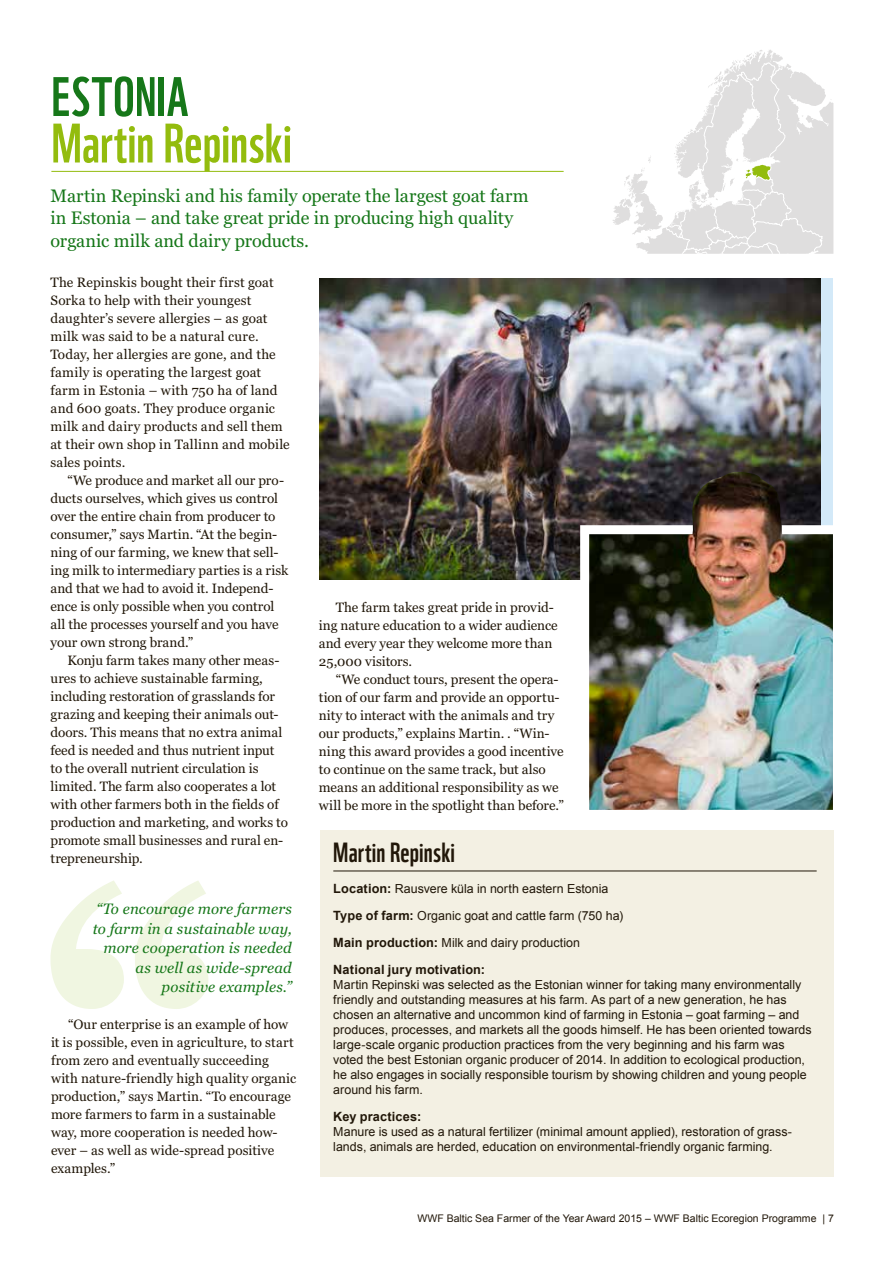
<style>
.page{position:relative;width:893px;height:1263px;background:#fff}
.page>*{position:absolute;margin:0;border:0;box-sizing:border-box;transform-origin:0 0}
.t1{font:54px "WWF";letter-spacing:.005em;color:#93bc0e}
.t2{font:54px "WWF";letter-spacing:.015em;color:#167719}
.t3{font:27px "WWF";letter-spacing:.01em;color:#211709}
.t4{font:18px/22.5px "Georgia";color:#167719}
.t5{font:italic 15px/19.5px "Georgia";letter-spacing:.005em;color:#167719;text-align:right}
.t6{font:13.5px/18px "Georgia";color:#211709}
.t7{font:700 12.75px "Arial";letter-spacing:.01em;color:#211709}
.t8{font:12.45px/15px "Arial";color:#211709}
.t9{font:10.5px "Arial";color:#211709}
.s1{font-weight:700;font-size:12.75px}
</style>
<div class="page">
<svg style="left:50px;top:880px;width:158px;height:129px"></svg>
<div style="left:321px;top:830px;width:513px;height:346px;background:#f3f0e3"></div>
<hr style="left:333px;top:870px;width:484px;height:1px;background:#211709">
<hr style="left:51px;top:171px;width:513px;height:1px;background:#93bc0e">
<div style="left:320px;top:279px;width:513px;height:301px;background:#d3e9f8"></div>
<img style="left:320px;top:279px;width:500px;height:301px">
<img style="left:576px;top:521px;width:257px;height:289px">
<svg style="left:612px;top:50px;width:221px;height:204px"></svg>
<img style="left:682px;top:472px;width:103px;height:160px">
<h1 class="t2" style="left:51px;top:54px;width:139px">ESTONIA</h1>
<h1 class="t1" style="left:51px;top:101px;width:242px">Martin Repinski</h1>
<h3 class="t4" style="left:51px;top:185px;width:480px">Martin Repinski and his family operate the largest goat farm in Estonia – and take great pride in producing high quality organic milk and dairy products.</h3>
<p class="t6" style="left:51px;top:274px;width:241px">The Repinskis bought their first goat Sorka to help with their youngest daughter’s severe allergies – as goat milk was said to be a natural cure.<br>Today, her allergies are gone, and the family is operating the largest goat farm in Estonia – with 750 ha of land and 600 goats. They produce organic milk and dairy products and sell them at their own shop in Tallinn and mobile sales points.</p>
<p class="t6" style="left:51px;top:472px;width:239px;text-indent:17px">“We produce and market all our pro&shy;ducts ourselves, which gives us control over the entire chain from producer to consumer,” says Martin. “At the begin&shy;ning of our farming, we knew that sell&shy;ing milk to intermediary parties is a risk and that we had to avoid it. Independ&shy;ence is only possible when you control all the processes yourself and you have your own strong brand.”</p>
<p class="t6" style="left:51px;top:652px;width:239px;text-indent:17px">Konju farm takes many other meas&shy;ures to achieve sustainable farming, including restoration of grasslands for grazing and keeping their animals out&shy;doors. This means that no extra animal feed is needed and thus nutrient input to the overall nutrient circulation is limited. The farm also cooperates a lot with other farmers both in the fields of production and marketing, and works to promote small businesses and rural en&shy;trepreneurship.</p>
<p class="t5" style="left:93px;top:899px;width:201px">“To encourage more farmers to farm in a sustainable way, more cooperation is needed as well as wide-spread positive examples.”</p>
<p class="t6" style="left:51px;top:1015px;width:247px;text-indent:17px">“Our enterprise is an example of how it is possible, even in agriculture, to start from zero and eventually succeeding with nature-friendly high quality organic production,” says Martin. “To encourage more farmers to farm in a sustainable way, more cooperation is needed how&shy;ever – as well as wide-spread positive examples.”</p>
<p class="t6" style="left:319px;top:598px;width:240px;text-indent:17px">The farm takes great pride in provid&shy;ing nature education to a wider audience and every year they welcome more than<br>25,000 visitors.</p>
<p class="t6" style="left:319px;top:670px;width:246px;text-indent:17px">“We conduct tours, present the opera&shy;tion of our farm and provide an opportu&shy;nity to interact with the animals and try our products,” explains Martin. . “Win&shy;ning this award provides a good incentive to continue on the same track, but also means an additional responsibility as we will be more in the spotlight than before.”</p>
<h2 class="t3" style="left:333px;top:831px;width:123px">Martin Repinski</h2>
<p class="t8" style="left:333px;top:875px;width:291px;line-height:27px"><span class="s1">Location:</span> Rausvere küla in north eastern Estonia<br><span class="s1">Type of farm:</span> Organic goat and cattle farm (750 ha)<br><span class="s1">Main production:</span> Milk and dairy production</p>
<p class="t7" style="left:333px;top:961px;width:153px">National jury motivation:</p>
<p class="t8" style="left:333px;top:977px;width:480px">Martin Repinski was selected as the Estonian winner for taking many environmentally friendly and outstanding measures at his farm. As part of a new generation, he has chosen an alternative and uncommon kind of farming in Estonia – goat farming – and produces, processes, and markets all the goods himself. He has been oriented towards large-scale organic production practices from the very beginning and his farm was voted the best Estonian organic producer of 2014. In addition to ecological production, he also engages in socially responsible tourism by showing children and young people around his farm.</p>
<p class="t7" style="left:333px;top:1108px;width:89px">Key practices:</p>
<p class="t8" style="left:333px;top:1124px;width:460px">Manure is used as a natural fertilizer (minimal amount applied), restoration of grass&shy;lands, animals are herded, education on environmental-friendly organic farming.</p>
<p class="t9" style="left:418px;top:1211px;width:418px">WWF Baltic Sea Farmer of the Year Award 2015 – WWF Baltic Ecoregion Programme | 7</p>
</div>
